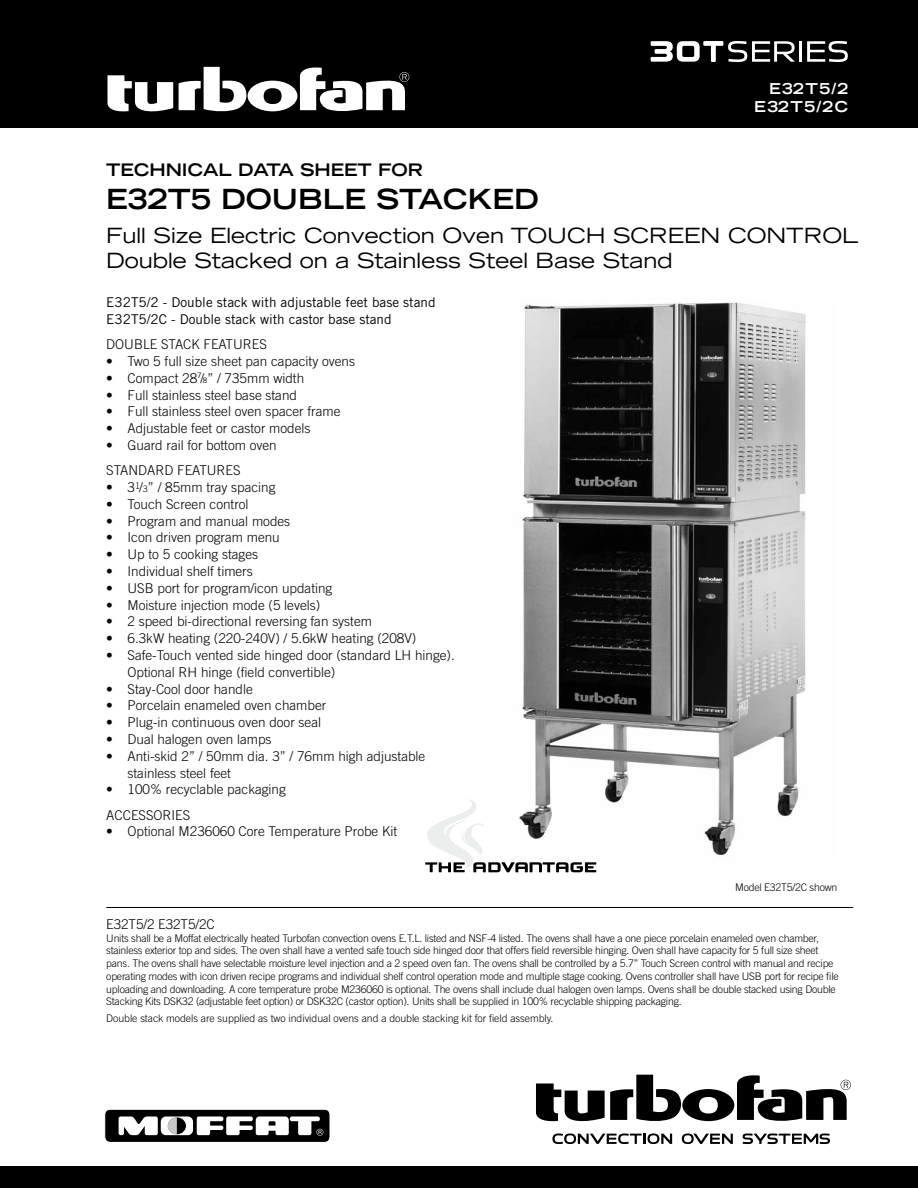
<style>
.page{position:relative;width:918px;height:1188px;background:#fff}
.page>*{position:absolute;margin:0;border:0;box-sizing:border-box;transform-origin:0 0}
.t1{font:700 expanded 27.75px "Trade Gothic LH";color:#000}
.t2{font:expanded 21px/25.2px "Trade Gothic LH";color:#000}
.t3{font:700 expanded 17.25px "Trade Gothic LH";color:#000}
.t4{font:700 expanded 15px/18px "Trade Gothic LH";letter-spacing:.1em;color:#fff;text-align:right}
.t5{font:300 13.5px/25.3px "Trade Gothic";color:#000}
.t6{font:13.5px/16.8px "Trade Gothic";color:#000}
.t7{font:300 10.5px/12.8px "Trade Gothic";letter-spacing:-.02em;color:#000}
.s1{font-weight:400;font-size:7.5px}
.s2{font-size:9px}
</style>
<div class="page">
<img style="left:522px;top:302px;width:284px;height:561px">
<div style="left:0;top:0;width:918px;height:128px;background:#000"></div>
<svg style="left:108px;top:75px;width:65px;height:37px"></svg>
<svg style="left:179px;top:66px;width:230px;height:46px"></svg>
<div style="left:0;top:1167px;width:918px;height:21px;background:#000"></div>
<svg style="left:552px;top:1133px;width:120px;height:11px"></svg>
<svg style="left:682px;top:1133px;width:51px;height:11px"></svg>
<svg style="left:743px;top:1133px;width:87px;height:11px"></svg>
<svg style="left:104px;top:1109px;width:226px;height:34px"></svg>
<hr style="left:106px;top:907px;width:747px;height:1px;background:#000">
<svg style="left:536px;top:1074px;width:315px;height:48px"></svg>
<hr style="left:799px;top:41px;width:3px;height:21px;background:#fff">
<svg style="left:807px;top:41px;width:41px;height:21px"></svg>
<svg style="left:651px;top:41px;width:144px;height:21px"></svg>
<svg style="left:425px;top:799px;width:171px;height:73px"></svg>
<h3 class="t4" style="left:754px;top:79px;width:95px">E32T5/2<br>E32T5/2C</h3>
<h3 class="t3" style="left:106px;top:159px;width:318px">TECHNICAL DATA SHEET FOR</h3>
<h1 class="t1" style="left:106px;top:181px;width:434px">E32T5 DOUBLE STACKED</h1>
<h2 class="t2" style="left:106px;top:222px;width:754px">Full Size Electric Convection Oven TOUCH SCREEN CONTROL<br>Double Stacked on a Stainless Steel Base Stand</h2>
<p class="t6" style="left:106px;top:294px;width:331px">E32T5/2 - Double stack with adjustable feet base stand<br>E32T5/2C - Double stack with castor base stand</p>
<p class="t5" style="left:106px;top:331px;width:162px">DOUBLE STACK FEATURES</p>
<p class="t5" style="left:106px;top:348px;width:250px">• Two 5 full size sheet pan capacity ovens</p>
<p class="t5" style="left:106px;top:365px;width:199px">• Compact 28<sup>7</sup>/<span class="s1">8</span>” / 735mm width</p>
<p class="t5" style="left:106px;top:382px;width:192px">• Full stainless steel base stand</p>
<p class="t5" style="left:106px;top:399px;width:236px">• Full stainless steel oven spacer frame</p>
<p class="t5" style="left:106px;top:415px;width:206px">• Adjustable feet or castor models</p>
<p class="t5" style="left:106px;top:432px;width:172px">• Guard rail for bottom oven<br>STANDARD FEATURES</p>
<p class="t5" style="left:106px;top:474px;width:171px">• 3<sup>1</sup>/<span class="s2">3</span>” / 85mm tray spacing</p>
<p class="t5" style="left:106px;top:491px;width:144px">• Touch Screen control</p>
<p class="t5" style="left:106px;top:508px;width:186px">• Program and manual modes</p>
<p class="t5" style="left:106px;top:525px;width:175px">• Icon driven program menu</p>
<p class="t5" style="left:106px;top:542px;width:153px">• Up to 5 cooking stages</p>
<p class="t5" style="left:106px;top:558px;width:148px">• Individual shelf timers</p>
<p class="t5" style="left:106px;top:575px;width:228px">• USB port for program/icon updating</p>
<p class="t5" style="left:106px;top:592px;width:216px">• Moisture injection mode (5 levels)</p>
<p class="t5" style="left:106px;top:609px;width:267px">• 2 speed bi-directional reversing fan system</p>
<p class="t5" style="left:106px;top:626px;width:312px">• 6.3kW heating (220-240V) / 5.6kW heating (208V)</p>
<p class="t5" style="left:128px;top:647px;width:329px;line-height:16.8px;text-indent:-21px">• Safe-Touch vented side hinged door (standard LH hinge).<br>Optional RH hinge (field convertible)</p>
<p class="t5" style="left:106px;top:676px;width:148px">• Stay-Cool door handle</p>
<p class="t5" style="left:106px;top:693px;width:222px">• Porcelain enameled oven chamber</p>
<p class="t5" style="left:106px;top:710px;width:216px">• Plug-in continuous oven door seal</p>
<p class="t5" style="left:106px;top:726px;width:167px">• Dual halogen oven lamps</p>
<p class="t5" style="left:128px;top:747px;width:299px;line-height:16.8px;text-indent:-21px">• Anti-skid 2” / 50mm dia. 3” / 76mm high adjustable stainless steel feet</p>
<p class="t5" style="left:106px;top:777px;width:181px">• 100% recyclable packaging<br>ACCESSORIES</p>
<p class="t5" style="left:106px;top:819px;width:292px">• Optional M236060 Core Temperature Probe Kit</p>
<p class="t7" style="left:735px;top:881px;width:104px">Model E32T5/2C shown</p>
<p class="t5" style="left:106px;top:911px;width:110px">E32T5/2 E32T5/2C</p>
<p class="t7" style="left:106px;top:931px;width:734px">Units shall be a Moffat electrically heated Turbofan convection ovens E.T.L. listed and NSF-4 listed. The ovens shall have a one piece porcelain enameled oven chamber, stainless exterior top and sides. The oven shall have a vented safe touch side hinged door that offers field reversible hinging. Oven shall have capacity for 5 full size sheet pans. The ovens shall have selectable moisture level injection and a 2 speed oven fan. The ovens shall be controlled by a 5.7” Touch Screen control with manual and recipe operating modes with icon driven recipe programs and individual shelf control operation mode and multiple stage cooking. Ovens controller shall have USB port for recipe file uploading and downloading. A core temperature probe M236060 is optional. The ovens shall include dual halogen oven lamps. Ovens shall be double stacked using Double Stacking Kits DSK32 (adjustable feet option) or DSK32C (castor option). Units shall be supplied in 100% recyclable shipping packaging.</p>
<p class="t7" style="left:106px;top:1012px;width:449px">Double stack models are supplied as two individual ovens and a double stacking kit for field assembly.</p>
</div>
